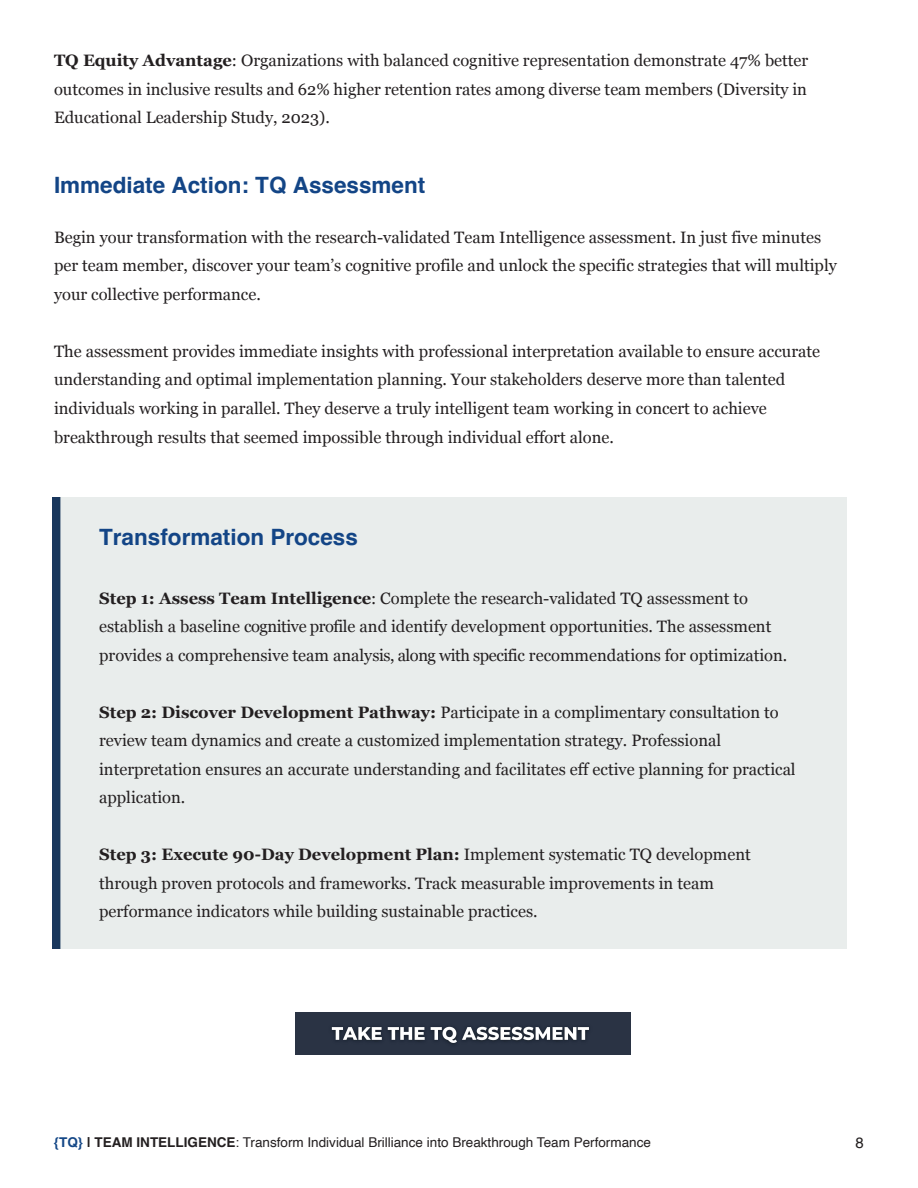
<style>
.page{position:relative;width:918px;height:1188px;background:#fff}
.page>*{position:absolute;margin:0;border:0;box-sizing:border-box;transform-origin:0 0}
.t1{font:700 22.5px "Helvetica";color:#134586}
.t2{font:16.5px/28.5px "Georgia";color:#231f20}
.t3{font:15px "Helvetica";color:#231f20}
.t4{font:13.5px "Helvetica";color:#231f20}
.s1{font-weight:700}
.s2{font-weight:700;color:#144786}
</style>
<div class="page">
<div style="left:52px;top:498px;width:794px;height:450px;background:#e9edec"></div>
<img style="left:295px;top:1012px;width:336px;height:42px">
<p class="t2" style="left:54px;top:46px;width:756px;text-align:justify"><span class="s1">TQ Equity Advantage</span>: Organizations with balanced cognitive representation demonstrate 47% better outcomes in inclusive results and 62% higher retention rates among diverse team members (Diversity in Educational Leadership Study, 2023).</p>
<h1 class="t1" style="left:54px;top:171px;width:373px">Immediate Action: TQ Assessment</h1>
<p class="t2" style="left:54px;top:222px;width:784px">Begin your transformation with the research-validated Team Intelligence assessment. In just five minutes per team member, discover your team’s cognitive profile and unlock the specific strategies that will multiply your collective performance.</p>
<p class="t2" style="left:54px;top:336px;width:768px">The assessment provides immediate insights with professional interpretation available to ensure accurate understanding and optimal implementation planning. Your stakeholders deserve more than talented individuals working in parallel. They deserve a truly intelligent team working in concert to achieve breakthrough results that seemed impossible through individual effort alone.</p>
<h1 class="t1" style="left:99px;top:524px;width:260px">Transformation Process</h1>
<p class="t2" style="left:99px;top:583px;width:690px"><span class="s1">Step 1: Assess Team Intelligence</span>: Complete the research-validated TQ assessment to establish a baseline cognitive profile and identify development opportunities. The assessment provides a comprehensive team analysis, along with specific recommendations for optimization.</p>
<p class="t2" style="left:99px;top:697px;width:698px"><span class="s1">Step 2: Discover Development Pathway:</span> Participate in a complimentary consultation to review team dynamics and create a customized implementation strategy. Professional interpretation ensures an accurate understanding and facilitates eff ective planning for practical application.</p>
<p class="t2" style="left:99px;top:840px;width:653px"><span class="s1">Step 3: Execute 90-Day Development Plan:</span> Implement systematic TQ development through proven protocols and frameworks. Track measurable improvements in team performance indicators while building sustainable practices.</p>
<p class="t4" style="left:54px;top:1132px;width:598px"><span class="s2">{TQ}</span> <span class="s1">| TEAM INTELLIGENCE</span>: Transform Individual Brilliance into Breakthrough Team Performance</p>
<p class="t3" style="left:856px;top:1131px;width:10px">8</p>
</div>
